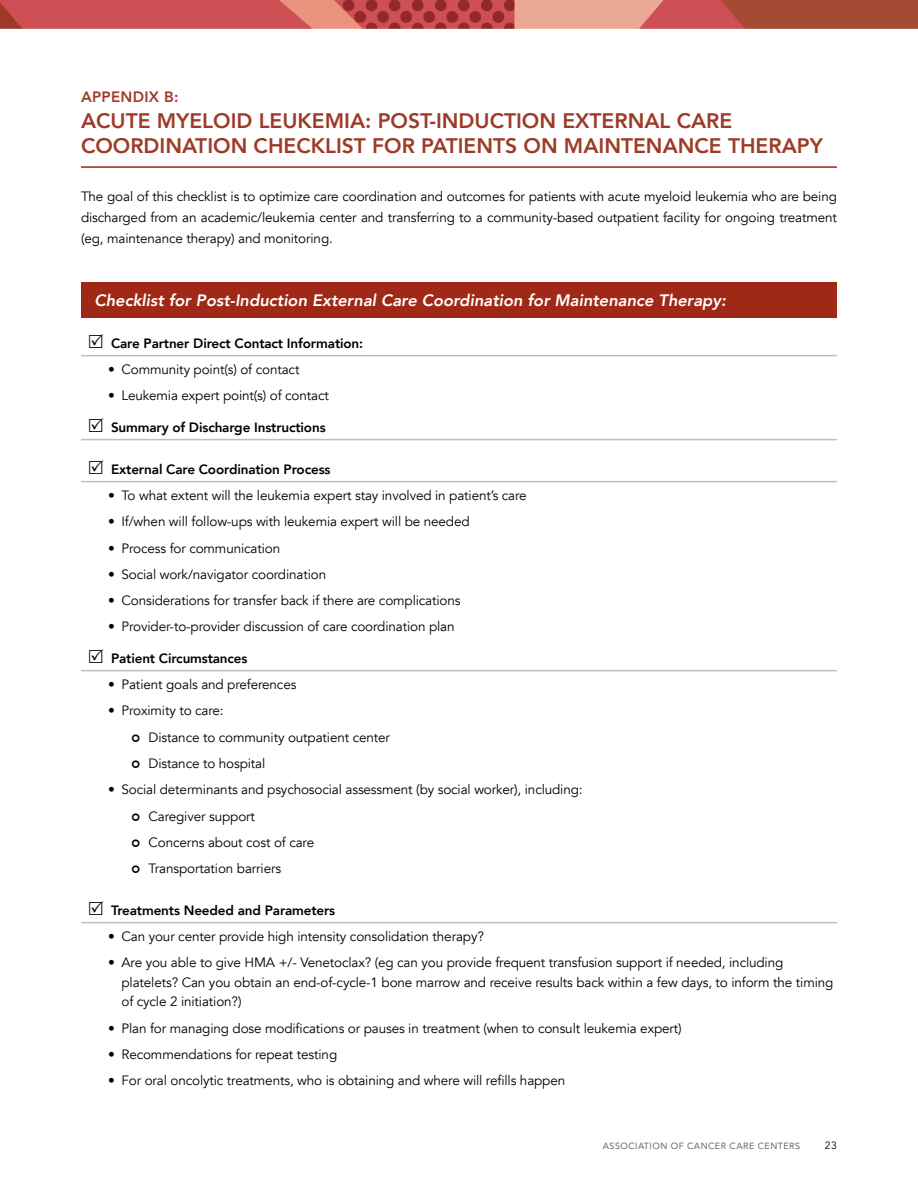
<style>
.page{position:relative;width:918px;height:1188px;background:#fff}
.page>*{position:absolute;margin:0;border:0;box-sizing:border-box;transform-origin:0 0}
.t1{font:800 21px/25.5px "Avenir";color:#9d3b28}
.t2{font:italic 800 16.5px "Avenir";color:#fff}
.t3{font:800 15px "Avenir";letter-spacing:.02em;color:#9d3b28}
.t4{font:13.5px/26.2px "Avenir";letter-spacing:-.01em;color:#000}
.t5{font:800 13.5px "Avenir";letter-spacing:-.01em;color:#000}
.t6{font:10.5px "Avenir";color:#000}
.t7{font:9px "Avenir";letter-spacing:.05em;color:#636466}
</style>
<div class="page">
<img style="left:0;top:0;width:110px;height:29px">
<img style="left:110px;top:0;width:808px;height:29px">
<hr style="left:81px;top:166px;width:756px;height:2px;background:#a02816">
<div style="left:81px;top:283px;width:756px;height:35px;background:#a02816"></div>
<hr style="left:81px;top:355px;width:756px;height:1px;background:#bcbec0">
<hr style="left:81px;top:439px;width:756px;height:1px;background:#bcbec0">
<hr style="left:81px;top:481px;width:756px;height:1px;background:#bcbec0">
<hr style="left:81px;top:670px;width:756px;height:1px;background:#bcbec0">
<hr style="left:81px;top:922px;width:756px;height:1px;background:#bcbec0">
<p class="t3" style="left:81px;top:86px;width:99px">APPENDIX B:</p>
<h1 class="t1" style="left:81px;top:108px;width:743px">ACUTE MYELOID LEUKEMIA: POST-INDUCTION EXTERNAL CARE<br>COORDINATION CHECKLIST FOR PATIENTS ON MAINTENANCE THERAPY</h1>
<p class="t4" style="left:81px;top:186px;width:758px;line-height:21px;text-align:justify">The goal of this checklist is to optimize care coordination and outcomes for patients with acute myeloid leukemia who are being discharged from an academic/leukemia center and transferring to a community-based outpatient facility for ongoing treatment (eg, maintenance therapy) and monitoring.</p>
<p class="t2" style="left:94px;top:290px;width:633px">Checklist for Post-Induction External Care Coordination for Maintenance Therapy:</p>
<p class="t5" style="left:111px;top:333px;width:254px">Care Partner Direct Contact Information:</p>
<p class="t4" style="left:108px;top:357px;width:193px">• Community point(s) of contact</p>
<p class="t4" style="left:108px;top:383px;width:222px">• Leukemia expert point(s) of contact</p>
<p class="t5" style="left:111px;top:417px;width:216px">Summary of Discharge Instructions</p>
<p class="t5" style="left:111px;top:459px;width:221px">External Care Coordination Process</p>
<p class="t4" style="left:108px;top:483px;width:420px">• To what extent will the leukemia expert stay involved in patient’s care</p>
<p class="t4" style="left:108px;top:509px;width:363px">• If/when will follow-ups with leukemia expert will be needed</p>
<p class="t4" style="left:108px;top:535px;width:174px">• Process for communication</p>
<p class="t4" style="left:108px;top:561px;width:220px">• Social work/navigator coordination</p>
<p class="t4" style="left:108px;top:588px;width:354px">• Considerations for transfer back if there are complications</p>
<p class="t4" style="left:108px;top:614px;width:348px">• Provider-to-provider discussion of care coordination plan</p>
<p class="t5" style="left:111px;top:648px;width:138px">Patient Circumstances</p>
<p class="t4" style="left:108px;top:672px;width:190px">• Patient goals and preferences</p>
<p class="t4" style="left:148px;top:698px;width:243px;text-indent:-40px">• Proximity to care:<br>Distance to community outpatient center<br>Distance to hospital</p>
<p class="t4" style="left:148px;top:777px;width:436px;text-indent:-40px">• Social determinants and psychosocial assessment (by social worker), including:<br>Caregiver support<br>Concerns about cost of care<br>Transportation barriers</p>
<p class="t5" style="left:111px;top:900px;width:226px">Treatments Needed and Parameters</p>
<p class="t4" style="left:108px;top:924px;width:377px">• Can your center provide high intensity consolidation therapy?</p>
<p class="t4" style="left:122px;top:953px;width:713px;line-height:19.5px;text-indent:-14px">• Are you able to give HMA +/- Venetoclax? (eg can you provide frequent transfusion support if needed, including platelets? Can you obtain an end-of-cycle-1 bone marrow and receive results back within a few days, to inform the timing of cycle 2 initiation?)</p>
<p class="t4" style="left:108px;top:1015px;width:575px">• Plan for managing dose modifications or pauses in treatment (when to consult leukemia expert)</p>
<p class="t4" style="left:108px;top:1041px;width:231px">• Recommendations for repeat testing</p>
<p class="t4" style="left:108px;top:1068px;width:459px">• For oral oncolytic treatments, who is obtaining and where will refills happen</p>
<p class="t7" style="left:603px;top:1139px;width:199px">ASSOCIATION OF CANCER CARE CENTERS</p>
<p class="t6" style="left:825px;top:1140px;width:14px">23</p>
</div>
